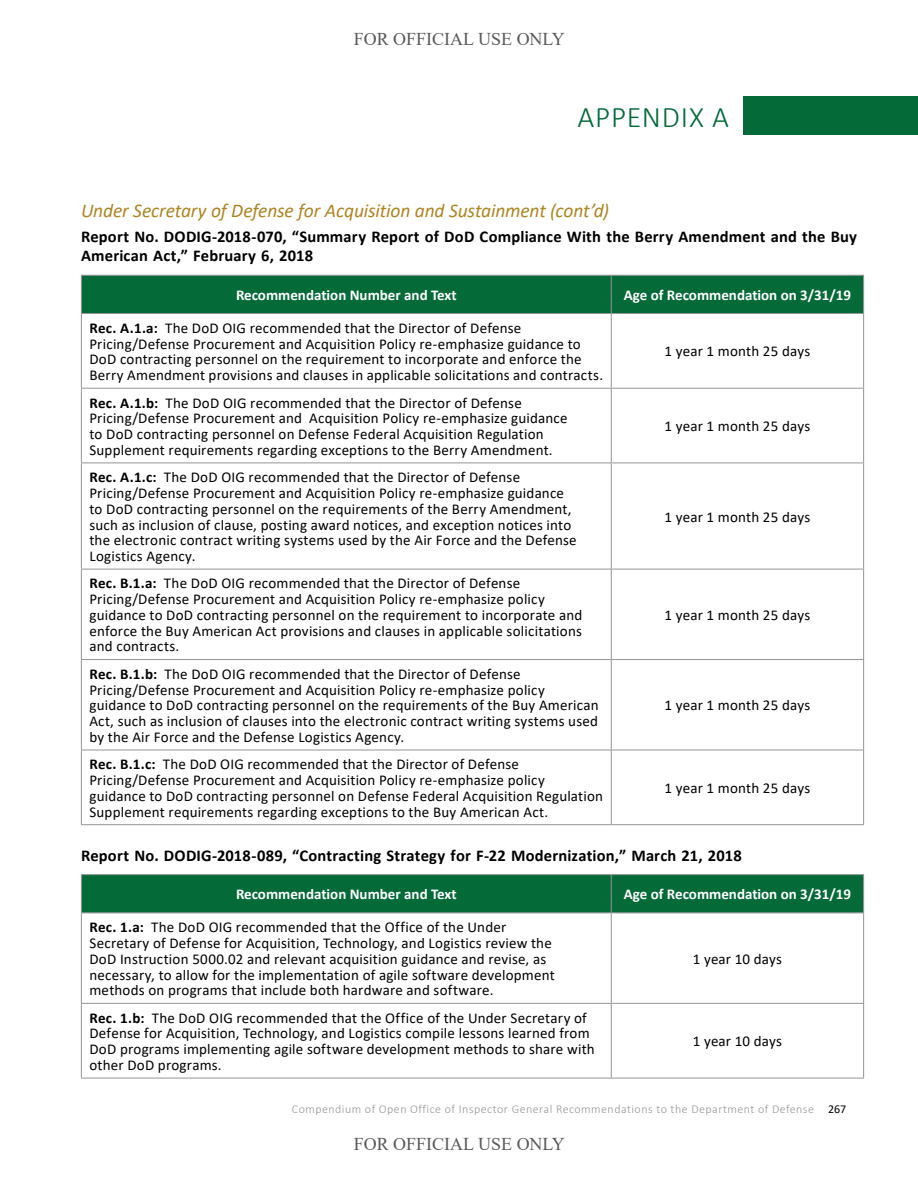
<style>
.page{position:relative;width:918px;height:1188px;background:#fff}
.page>*{position:absolute;margin:0;border:0;box-sizing:border-box;transform-origin:0 0}
.t1{font:300 30px "Calibri";letter-spacing:.025em;color:#036a38}
.t2{font:italic 19.5px "Calibri";letter-spacing:-.01em;color:#ad8421}
.t3{font:18px "Times New Roman";color:#58595b}
.Body_Bold_Not_Indent{font:700 16.5px/19.5px "Calibri";letter-spacing:.01em;color:#000}
.Table_-_Body_L_Rec_B{font:15px/15.8px "Calibri";letter-spacing:.015em;color:#000}
.Table_Header_1_REVER{font:700 15px "Calibri";color:#fff}
.t4{font:300 12px "Calibri";letter-spacing:.04em;color:#939598}
.s1{font-weight:700}
.s2{font-weight:400;color:#000}
</style>
<div class="page">
<div style="left:743px;top:96px;width:175px;height:39px;background:#036a38"></div>
<div style="left:82px;top:276px;width:781px;height:37px;background:#036a38"></div>
<svg style="left:82px;top:314px;width:781px;height:510px"></svg>
<hr style="left:81px;top:275px;width:530px;height:1px;background:#939598">
<hr style="left:81px;top:276px;width:1px;height:37px;background:#939598">
<hr style="left:611px;top:275px;width:253px;height:1px;background:#939598">
<hr style="left:611px;top:276px;width:1px;height:37px;background:#939598">
<hr style="left:863px;top:276px;width:1px;height:37px;background:#939598">
<hr style="left:81px;top:313px;width:530px;height:1px;background:#939598">
<hr style="left:81px;top:314px;width:1px;height:74px;background:#939598">
<hr style="left:611px;top:313px;width:253px;height:1px;background:#939598">
<hr style="left:611px;top:314px;width:1px;height:74px;background:#939598">
<hr style="left:863px;top:314px;width:1px;height:74px;background:#939598">
<hr style="left:81px;top:388px;width:530px;height:1px;background:#939598">
<hr style="left:81px;top:389px;width:1px;height:74px;background:#939598">
<hr style="left:611px;top:388px;width:253px;height:1px;background:#939598">
<hr style="left:611px;top:389px;width:1px;height:74px;background:#939598">
<hr style="left:863px;top:389px;width:1px;height:74px;background:#939598">
<hr style="left:81px;top:463px;width:530px;height:1px;background:#939598">
<hr style="left:81px;top:463px;width:1px;height:106px;background:#939598">
<hr style="left:611px;top:463px;width:253px;height:1px;background:#939598">
<hr style="left:611px;top:463px;width:1px;height:106px;background:#939598">
<hr style="left:863px;top:463px;width:1px;height:106px;background:#939598">
<hr style="left:81px;top:569px;width:530px;height:1px;background:#939598">
<hr style="left:81px;top:569px;width:1px;height:90px;background:#939598">
<hr style="left:611px;top:569px;width:253px;height:1px;background:#939598">
<hr style="left:611px;top:569px;width:1px;height:90px;background:#939598">
<hr style="left:863px;top:569px;width:1px;height:90px;background:#939598">
<hr style="left:81px;top:659px;width:530px;height:1px;background:#939598">
<hr style="left:81px;top:660px;width:1px;height:90px;background:#939598">
<hr style="left:611px;top:659px;width:253px;height:1px;background:#939598">
<hr style="left:611px;top:660px;width:1px;height:90px;background:#939598">
<hr style="left:863px;top:660px;width:1px;height:90px;background:#939598">
<hr style="left:81px;top:750px;width:530px;height:1px;background:#939598">
<hr style="left:81px;top:750px;width:1px;height:74px;background:#939598">
<hr style="left:611px;top:750px;width:253px;height:1px;background:#939598">
<hr style="left:611px;top:750px;width:1px;height:74px;background:#939598">
<hr style="left:863px;top:750px;width:1px;height:74px;background:#939598">
<hr style="left:81px;top:824px;width:530px;height:1px;background:#939598">
<hr style="left:611px;top:824px;width:253px;height:1px;background:#939598">
<div style="left:82px;top:875px;width:781px;height:38px;background:#036a38"></div>
<svg style="left:82px;top:914px;width:781px;height:164px"></svg>
<hr style="left:81px;top:874px;width:530px;height:1px;background:#939598">
<hr style="left:81px;top:875px;width:1px;height:38px;background:#939598">
<hr style="left:611px;top:874px;width:253px;height:1px;background:#939598">
<hr style="left:611px;top:875px;width:1px;height:38px;background:#939598">
<hr style="left:863px;top:875px;width:1px;height:38px;background:#939598">
<hr style="left:81px;top:913px;width:530px;height:1px;background:#939598">
<hr style="left:81px;top:913px;width:1px;height:90px;background:#939598">
<hr style="left:611px;top:913px;width:253px;height:1px;background:#939598">
<hr style="left:611px;top:913px;width:1px;height:90px;background:#939598">
<hr style="left:863px;top:913px;width:1px;height:90px;background:#939598">
<hr style="left:81px;top:1003px;width:530px;height:1px;background:#939598">
<hr style="left:81px;top:1004px;width:1px;height:74px;background:#939598">
<hr style="left:611px;top:1003px;width:253px;height:1px;background:#939598">
<hr style="left:611px;top:1004px;width:1px;height:74px;background:#939598">
<hr style="left:863px;top:1004px;width:1px;height:74px;background:#939598">
<hr style="left:81px;top:1078px;width:530px;height:1px;background:#939598">
<hr style="left:611px;top:1078px;width:253px;height:1px;background:#939598">
<p class="t3" style="left:354px;top:26px;width:213px">FOR OFFICIAL USE ONLY</p>
<h1 class="t1" style="left:577px;top:98px;width:153px">APPENDIX A</h1>
<h2 class="t2" style="left:81px;top:197px;width:530px">Under Secretary of Defense for Acquisition and Sustainment (cont’d)</h2>
<p class="Body_Bold_Not_Indent" style="left:81px;top:226px;width:778px">Report No. DODIG-2018-070, “Summary Report of DoD Compliance With the Berry Amendment and the Buy<br>American Act,” February 6, 2018</p>
<p class="Table_Header_1_REVER" style="left:236px;top:284px;width:222px">Recommendation Number and Text</p>
<p class="Table_Header_1_REVER" style="left:624px;top:284px;width:229px">Age of Recommendation on 3/31/19</p>
<p class="Table_-_Body_L_Rec_B" style="left:89px;top:320px;width:515px"><span class="s1">Rec. A.1.a:</span> The DoD OIG recommended that the Director of Defense Pricing/Defense Procurement and Acquisition Policy re-emphasize guidance to DoD contracting personnel on the requirement to incorporate and enforce the Berry Amendment provisions and clauses in applicable solicitations and contracts.</p>
<p class="Table_-_Body_L_Rec_B" style="left:665px;top:343px;width:147px">1 year 1 month 25 days</p>
<p class="Table_-_Body_L_Rec_B" style="left:89px;top:394px;width:480px"><span class="s1">Rec. A.1.b:</span> The DoD OIG recommended that the Director of Defense Pricing/Defense Procurement and Acquisition Policy re-emphasize guidance to DoD contracting personnel on Defense Federal Acquisition Regulation Supplement requirements regarding exceptions to the Berry Amendment.</p>
<p class="Table_-_Body_L_Rec_B" style="left:89px;top:469px;width:489px"><span class="s1">Rec. A.1.c:</span> The DoD OIG recommended that the Director of Defense Pricing/Defense Procurement and Acquisition Policy re-emphasize guidance to DoD contracting personnel on the requirements of the Berry Amendment, such as inclusion of clause, posting award notices, and exception notices into the electronic contract writing systems used by the Air Force and the Defense Logistics Agency.</p>
<p class="Table_-_Body_L_Rec_B" style="left:89px;top:575px;width:494px"><span class="s1">Rec. B.1.a:</span> The DoD OIG recommended that the Director of Defense Pricing/Defense Procurement and Acquisition Policy re-emphasize policy guidance to DoD contracting personnel on the requirement to incorporate and enforce the Buy American Act provisions and clauses in applicable solicitations and contracts.</p>
<p class="Table_-_Body_L_Rec_B" style="left:89px;top:666px;width:511px"><span class="s1">Rec. B.1.b:</span> The DoD OIG recommended that the Director of Defense Pricing/Defense Procurement and Acquisition Policy re-emphasize policy guidance to DoD contracting personnel on the requirements of the Buy American Act, such as inclusion of clauses into the electronic contract writing systems used by the Air Force and the Defense Logistics Agency.</p>
<p class="Table_-_Body_L_Rec_B" style="left:89px;top:756px;width:515px"><span class="s1">Rec. B.1.c:</span> The DoD OIG recommended that the Director of Defense Pricing/Defense Procurement and Acquisition Policy re-emphasize policy guidance to DoD contracting personnel on Defense Federal Acquisition Regulation Supplement requirements regarding exceptions to the Buy American Act.</p>
<p class="Table_-_Body_L_Rec_B" style="left:665px;top:418px;width:147px">1 year 1 month 25 days</p>
<p class="Table_-_Body_L_Rec_B" style="left:665px;top:508px;width:147px">1 year 1 month 25 days</p>
<p class="Table_-_Body_L_Rec_B" style="left:665px;top:607px;width:147px">1 year 1 month 25 days</p>
<p class="Table_-_Body_L_Rec_B" style="left:665px;top:697px;width:147px">1 year 1 month 25 days</p>
<p class="Table_-_Body_L_Rec_B" style="left:665px;top:780px;width:147px">1 year 1 month 25 days</p>
<p class="Body_Bold_Not_Indent" style="left:81px;top:845px;width:662px">Report No. DODIG-2018-089, “Contracting Strategy for F-22 Modernization,” March 21, 2018</p>
<p class="Table_Header_1_REVER" style="left:236px;top:884px;width:222px">Recommendation Number and Text</p>
<p class="Table_Header_1_REVER" style="left:624px;top:884px;width:229px">Age of Recommendation on 3/31/19</p>
<p class="Table_-_Body_L_Rec_B" style="left:89px;top:919px;width:467px"><span class="s1">Rec. 1.a:</span> The DoD OIG recommended that the Office of the Under Secretary of Defense for Acquisition, Technology, and Logistics review the DoD Instruction 5000.02 and relevant acquisition guidance and revise, as necessary, to allow for the implementation of agile software development methods on programs that include both hardware and software.</p>
<p class="Table_-_Body_L_Rec_B" style="left:693px;top:951px;width:91px">1 year 10 days</p>
<p class="Table_-_Body_L_Rec_B" style="left:89px;top:1009px;width:507px"><span class="s1">Rec. 1.b:</span> The DoD OIG recommended that the Office of the Under Secretary of Defense for Acquisition, Technology, and Logistics compile lessons learned from DoD programs implementing agile software development methods to share with other DoD programs.</p>
<p class="Table_-_Body_L_Rec_B" style="left:693px;top:1033px;width:91px">1 year 10 days</p>
<p class="t4" style="left:292px;top:1102px;width:556px">Compendium of Open Office of Inspector General Recommendations to the Department of Defense <span class="s2">267</span></p>
<p class="t3" style="left:354px;top:1131px;width:213px">FOR OFFICIAL USE ONLY</p>
</div>
